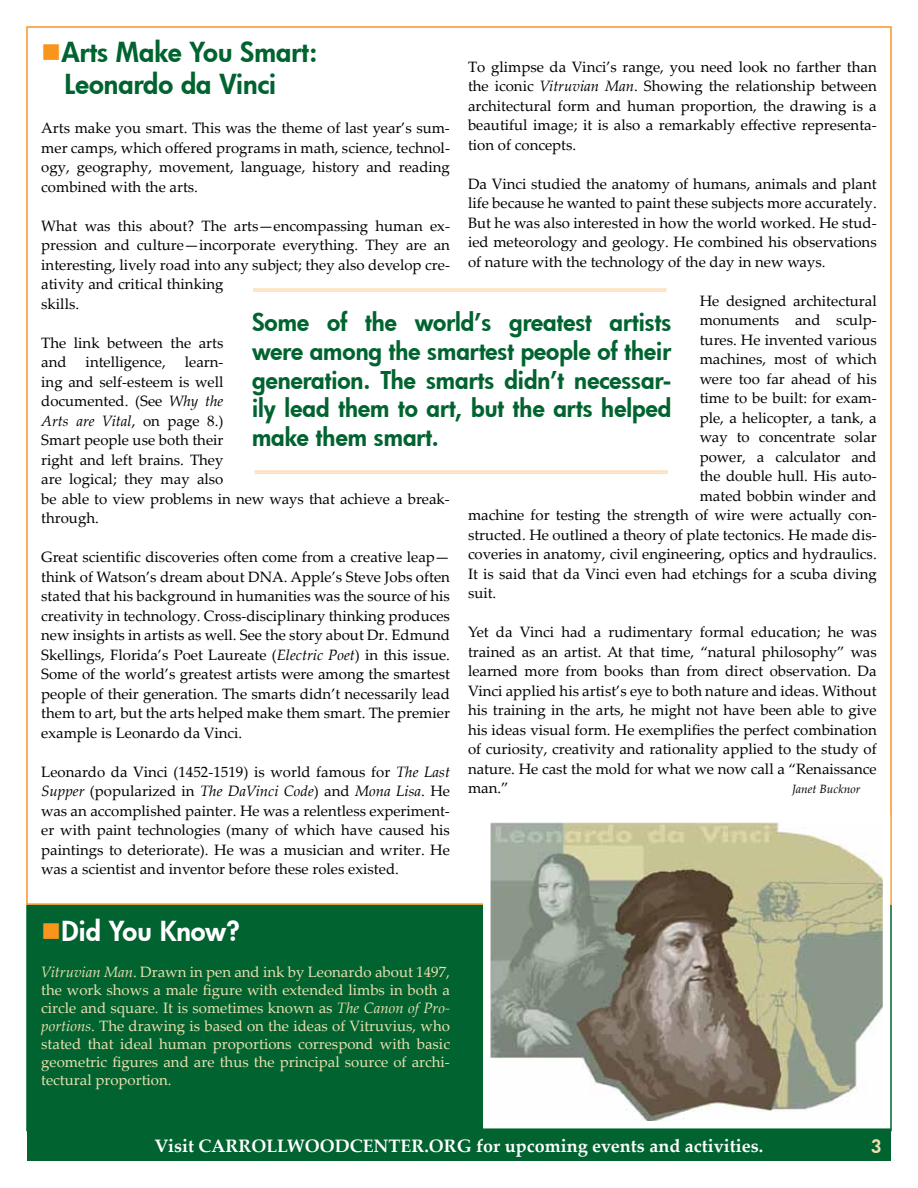
<style>
.page{position:relative;width:918px;height:1188px;background:#fff}
.page>*{position:absolute;margin:0;border:0;box-sizing:border-box;transform-origin:0 0}
.t1{font:800 27px/32.4px "Futura";color:#006330}
.t2{font:800 27px "Futura";color:#fff}
.t3{font:800 24px/28.8px "Futura";color:#006330;text-align:justify}
.t4{font:700 18px "Palatino Linotype";color:#fff}
.t5{font:800 18px "Futura";color:#ebe1af}
.t6{font:15px/19.5px "Palatino Linotype";color:#000;text-align:justify}
.t7{font:15px/18px "Palatino Linotype";color:#ebe1af;text-align:justify}
.t8{font:italic 12px "Palatino Linotype";color:#000}
.s1{color:#f8951d}
.s2{font-style:italic}
</style>
<div class="page">
<div style="left:28px;top:1131px;width:862px;height:29px;background:#006330"></div>
<div style="left:27px;top:1130px;width:864px;height:31px;border:2px solid #006330"></div>
<hr style="left:255px;top:471px;width:413px;height:1px;background:#f8951d">
<hr style="left:255px;top:473px;width:413px;height:1px;background:#f8951d">
<div style="left:27px;top:906px;width:864px;height:225px;background:#006330"></div>
<div style="left:26px;top:905px;width:866px;height:226px;border:2px solid #006330"></div>
<hr style="left:253px;top:289px;width:414px;height:1px;background:#f8951d">
<hr style="left:253px;top:291px;width:414px;height:1px;background:#f8951d">
<img style="left:492px;top:824px;width:389px;height:295px">
<div style="left:483px;top:815px;width:407px;height:313px;border:8px solid #fff"></div>
<h1 class="t1" style="left:65px;top:35px;width:254px;text-indent:-23px"><span class="s1">■</span>Arts Make You Smart:<br>Leonardo da Vinci</h1>
<p class="t6" style="left:41px;top:118px;width:410px">Arts make you smart. This was the theme of last year’s sum&shy;mer camps, which offered programs in math, science, technol&shy;ogy, geography, movement, language, history and reading combined with the arts.</p>
<p class="t6" style="left:41px;top:216px;width:410px;text-align:left">What was this about? The arts—encompassing human ex&shy;pression and culture—incorporate everything. They are an interesting, lively road into any subject; they also develop cre&shy;ativity and critical thinking<br>skills.</p>
<p class="t6" style="left:41px;top:333px;width:184px">The link between the arts and</p>
<p class="t6" style="left:468px;top:56px;width:410px">To glimpse da Vinci’s range, you need look no farther than the iconic <span class="s2">Vitruvian Man</span>. Showing the relationship between architectural form and human proportion, the drawing is a beautiful image; it is also a remarkably effective representa&shy;tion of concepts.</p>
<p class="t6" style="left:468px;top:173px;width:410px">Da Vinci studied the anatomy of humans, animals and plant life because he wanted to paint these subjects more accurately.<br>But he was also interested in how the world worked. He stud&shy;ied meteorology and geology. He combined his observations of nature with the technology of the day in new ways.</p>
<p class="t6" style="left:700px;top:290px;width:179px">He designed architectural</p>
<p class="t6" style="left:700px;top:310px;width:179px">monuments and sculp-</p>
<p class="t6" style="left:700px;top:329px;width:179px">tures. He invented various</p>
<p class="t6" style="left:700px;top:349px;width:179px">machines, most of which</p>
<p class="t6" style="left:700px;top:368px;width:179px">were too far ahead of his</p>
<p class="t6" style="left:700px;top:388px;width:179px">time to be built: for exam-</p>
<p class="t6" style="left:700px;top:407px;width:178px">ple, a helicopter, a tank, a</p>
<p class="t6" style="left:700px;top:427px;width:179px">way to concentrate solar</p>
<p class="t6" style="left:700px;top:446px;width:179px">power, a calculator and</p>
<p class="t6" style="left:700px;top:466px;width:179px">the double hull. His auto-</p>
<p class="t6" style="left:700px;top:485px;width:179px">mated bobbin winder and</p>
<p class="t6" style="left:468px;top:505px;width:410px">machine for testing the strength of wire were actually con-</p>
<p class="t6" style="left:468px;top:524px;width:410px">structed. He outlined a theory of plate tectonics. He made dis-</p>
<p class="t6" style="left:468px;top:544px;width:410px">coveries in anatomy, civil engineering, optics and hydraulics.</p>
<p class="t6" style="left:468px;top:563px;width:410px">It is said that da Vinci even had etchings for a scuba diving</p>
<p class="t6" style="left:468px;top:583px;width:30px">suit.</p>
<p class="t6" style="left:468px;top:622px;width:410px">Yet da Vinci had a rudimentary formal education; he was trained as an artist. At that time, “natural philosophy” was learned more from books than from direct observation. Da Vinci applied his artist’s eye to both nature and ideas. Without his training in the arts, he might not have been able to give his ideas visual form. He exemplifies the perfect combination of curiosity, creativity and rationality applied to the study of nature. He cast the mold for what we now call a “Renaissance man.”</p>
<h2 class="t3" style="left:252px;top:307px;width:421px">Some of the world’s greatest artists were among the smartest people of their generation. The smarts didn’t necessar&shy;ily lead them to art, but the arts helped make them smart.</h2>
<p class="t6" style="left:41px;top:352px;width:410px;text-align:left;text-indent:144px">learn-<br>ing and self-esteem is well<br>documented. (See <span class="s2">Why the<br>Arts are Vital</span>, on page 8.)<br>Smart people use both their<br>right and left brains. They<br>are logical; they may also<br>be able to view problems in new ways that achieve a break&shy;through.</p>
<p class="t6" style="left:41px;top:547px;width:410px">Great scientific discoveries often come from a creative leap— think of Watson’s dream about DNA. Apple’s Steve Jobs often stated that his background in humanities was the source of his creativity in technology. Cross-disciplinary thinking produces new insights in artists as well. See the story about Dr. Edmund Skellings, Florida’s Poet Laureate (<span class="s2">Electric Poet</span>) in this issue.<br>Some of the world’s greatest artists were among the smartest people of their generation. The smarts didn’t necessarily lead them to art, but the arts helped make them smart. The premier example is Leonardo da Vinci.</p>
<p class="t6" style="left:41px;top:762px;width:410px">Leonardo da Vinci (1452-1519) is world famous for <span class="s2">The Last Supper</span> (popularized in <span class="s2">The DaVinci Code</span>) and <span class="s2">Mona Lisa</span>. He was an accomplished painter. He was a relentless experiment&shy;er with paint technologies (many of which have caused his paintings to deteriorate). He was a musician and writer. He was a scientist and inventor before these roles existed.</p>
<p class="t6" style="left:86px;top:352px;width:82px">intelligence,</p>
<p class="t8" style="left:792px;top:781px;width:70px">Janet Bucknor</p>
<h1 class="t2" style="left:41px;top:913px;width:200px"><span class="s1">■</span>Did You Know?</h1>
<p class="t7" style="left:41px;top:962px;width:410px"><span class="s2">Vitruvian Man</span>. Drawn in pen and ink by Leonardo about 1497, the work shows a male figure with extended limbs in both a circle and square. It is sometimes known as <span class="s2">The Canon of Pro&shy;portions</span>. The drawing is based on the ideas of Vitruvius, who stated that ideal human proportions correspond with basic geometric figures and are thus the principal source of archi&shy;tectural proportion.</p>
<p class="t4" style="left:155px;top:1133px;width:610px">Visit CARROLLWOODCENTER.ORG for upcoming events and activities.</p>
<p class="t5" style="left:871px;top:1134px;width:12px">3</p>
</div>
